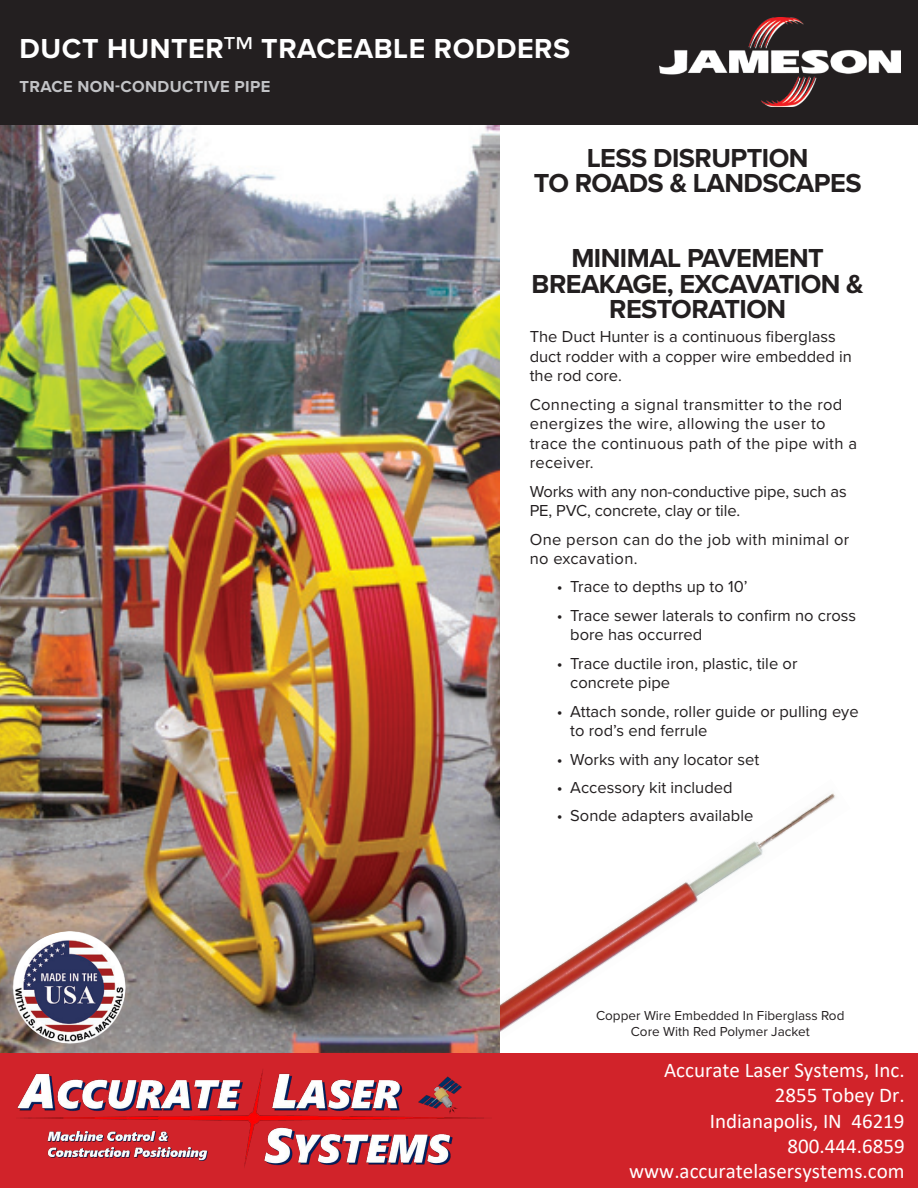
<style>
.page{position:relative;width:918px;height:1188px;background:#fff}
.page>*{position:absolute;margin:0;border:0;box-sizing:border-box;transform-origin:0 0}
.Product_Name_-_Prima{font:700 28.5px "Proxima Nova";letter-spacing:.02em;color:#fff}
.Small_Copy{font:700 27px/25.5px "Proxima Nova";letter-spacing:-.02em;color:#231f20;text-align:center}
.t1{font:21px/25.2px "Calibri";color:#fff;text-align:right}
.Small_Copy-2{font:16.5px/19.5px "Proxima Nova";color:#231f20}
.Small_Copy-3{font:16.5px/19.5px "Proxima Nova";letter-spacing:.02em;color:#231f20}
.t2{font:700 16.5px "Proxima Nova";letter-spacing:.02em;color:#c2c3c6}
.t3{font:13.5px/16.2px "Proxima Nova";color:#231f20;text-align:center}
.s1{font-family:"Century Gothic";font-weight:400}
</style>
<div class="page">
<img style="left:500px;top:793px;width:335px;height:239px">
<img style="left:0;top:125px;width:500px;height:928px">
<div style="left:0;top:0;width:918px;height:125px;background:#231f20"></div>
<div style="left:0;top:1053px;width:918px;height:135px;background:#d1232a"></div>
<img style="left:11px;top:931px;width:121px;height:113px">
<img style="left:660px;top:18px;width:240px;height:88px">
<img style="left:0;top:1047px;width:491px;height:121px">
<p class="Product_Name_-_Prima" style="left:20px;top:27px;width:552px">DUCT HUNTER<span class="s1">™</span> TRACEABLE RODDERS</p>
<p class="t2" style="left:20px;top:74px;width:252px">TRACE NON-CONDUCTIVE PIPE</p>
<p class="Small_Copy" style="left:587px;top:144px;width:223px">LESS DISRUPTION</p>
<p class="Small_Copy" style="left:534px;top:170px;width:329px">TO ROADS &amp; LANDSCAPES</p>
<p class="Small_Copy" style="left:532px;top:245px;width:334px">MINIMAL PAVEMENT<br>BREAKAGE, EXCAVATION &amp;<br>RESTORATION</p>
<p class="Small_Copy-2" style="left:530px;top:326px;width:324px">The Duct Hunter is a continuous fiberglass duct rodder with a copper wire embedded in the rod core.</p>
<p class="Small_Copy-3" style="left:530px;top:394px;width:329px">Connecting a signal transmitter to the rod energizes the wire, allowing the user to trace the continuous path of the pipe with a receiver.</p>
<p class="Small_Copy-2" style="left:530px;top:481px;width:319px">Works with any non-conductive pipe, such as<br>PE, PVC, concrete, clay or tile.</p>
<p class="Small_Copy-3" style="left:530px;top:529px;width:321px">One person can do the job with minimal or no excavation.</p>
<p class="Small_Copy-2" style="left:557px;top:576px;width:192px">• Trace to depths up to 10’</p>
<p class="Small_Copy-2" style="left:570px;top:605px;width:288px;text-indent:-14px">• Trace sewer laterals to confirm no cross bore has occurred</p>
<p class="Small_Copy-2" style="left:570px;top:653px;width:229px;text-indent:-14px">• Trace ductile iron, plastic, tile or concrete pipe</p>
<p class="Small_Copy-2" style="left:570px;top:701px;width:290px;text-indent:-14px">• Attach sonde, roller guide or pulling eye to rod’s end ferrule</p>
<p class="Small_Copy-2" style="left:557px;top:749px;width:204px">• Works with any locator set</p>
<p class="Small_Copy-2" style="left:557px;top:777px;width:177px">• Accessory kit included</p>
<p class="Small_Copy-2" style="left:557px;top:805px;width:198px">• Sonde adapters available</p>
<p class="t3" style="left:596px;top:1007px;width:250px">Copper Wire Embedded In Fiberglass Rod<br>Core With Red Polymer Jacket</p>
<p class="t1" style="left:629px;top:1057px;width:277px">Accurate Laser Systems, Inc.<br>2855 Tobey Dr.<br>Indianapolis, IN 46219<br>800.444.6859 www.accuratelasersystems.com</p>
</div>
